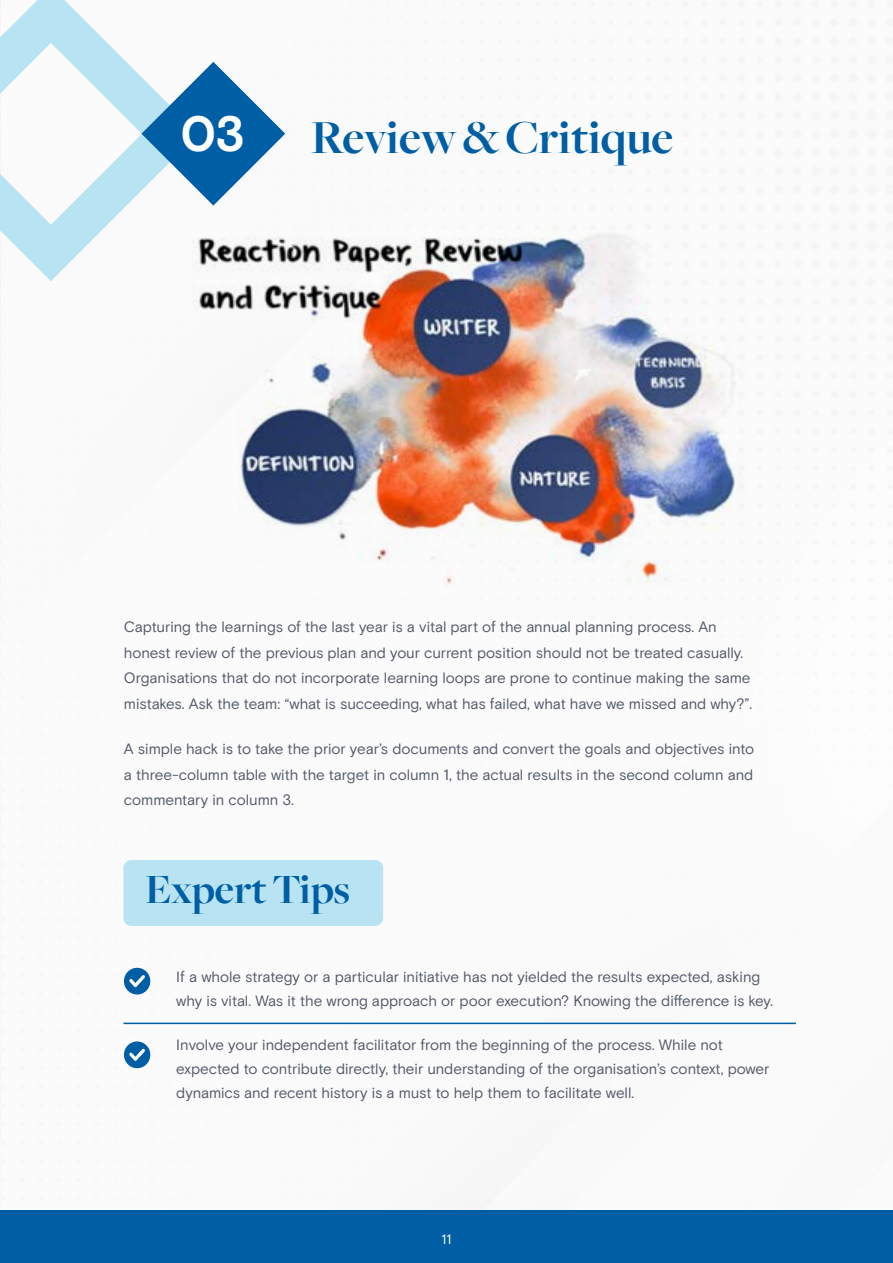
<style>
.page{position:relative;width:893px;height:1263px;background:#fff}
.page>*{position:absolute;margin:0;border:0;box-sizing:border-box;transform-origin:0 0}
.t1{font:700 49.5px "Basis Grotesque Pro";color:#fff}
.t2{font:700 49.05px "Freight Big";letter-spacing:-.005em;color:#005ea4}
.t3{font:700 43.2px "Freight Big";color:#005ea4}
.t4{font:15px/25.5px "Basis Grotesque Pro";letter-spacing:-.005em;color:#515868}
.t5{font:13.5px "Basis Grotesque Pro";color:#fff}
</style>
<div class="page">
<div style="left:0;top:1210px;width:893px;height:53px;background:#005ea4"></div>
<img style="left:193px;top:227px;width:551px;height:359px">
<svg style="left:0;top:0;width:198px;height:281px"></svg>
<svg style="left:141px;top:62px;width:144px;height:144px"></svg>
<svg style="left:124px;top:968px;width:26px;height:26px"></svg>
<svg style="left:124px;top:1041px;width:26px;height:27px"></svg>
<div style="left:123px;top:860px;width:260px;height:66px;background:#b7e3f2;border-radius:8px"></div>
<hr style="left:123px;top:1022px;width:673px;height:2px;background:#005ea4">
<h1 class="t1" style="left:180px;top:105px;width:66px">03</h1>
<h2 class="t2" style="left:311px;top:111px;width:364px">Review &amp; Critique</h2>
<p class="t4" style="left:124px;top:614px;width:630px">Capturing the learnings of the last year is a vital part of the annual planning process. An honest review of the previous plan and your current position should not be treated casually.<br>Organisations that do not incorporate learning loops are prone to continue making the same mistakes. Ask the team: “what is succeeding, what has failed, what have we missed and why?”.</p>
<p class="t4" style="left:124px;top:737px;width:632px;text-align:justify">A simple hack is to take the prior year’s documents and convert the goals and objectives into a three-column table with the target in column 1, the actual results in the second column and commentary in column 3.</p>
<h3 class="t3" style="left:145px;top:866px;width:206px">Expert Tips</h3>
<p class="t4" style="left:176px;top:965px;width:598px;line-height:24px">If a whole strategy or a particular initiative has not yielded the results expected, asking why is vital. Was it the wrong approach or poor execution? Knowing the difference is key.</p>
<p class="t4" style="left:176px;top:1033px;width:595px;line-height:24px">Involve your independent facilitator from the beginning of the process. While not expected to contribute directly, their understanding of the organisation’s context, power dynamics and recent history is a must to help them to facilitate well.</p>
<p class="t5" style="left:442px;top:1232px;width:11px">11</p>
</div>
